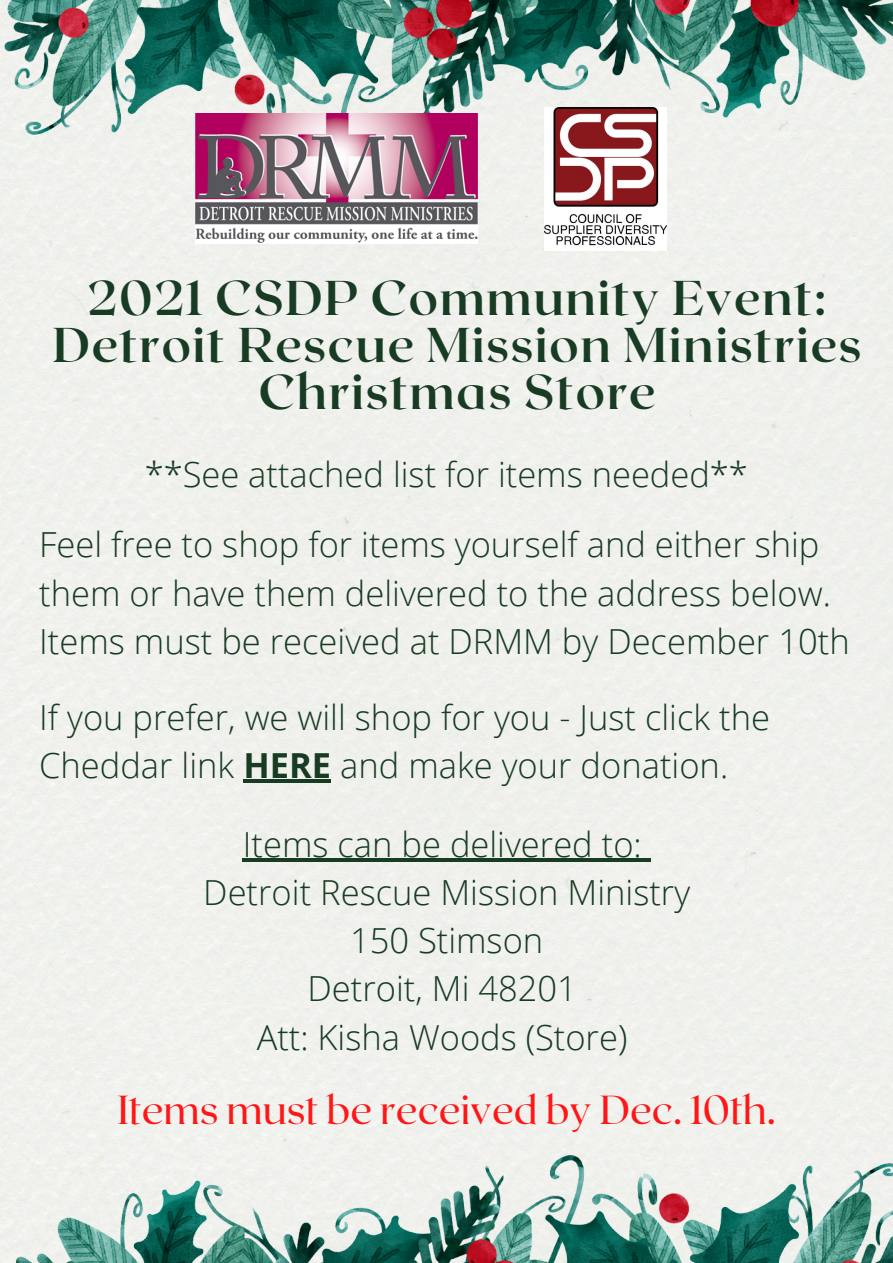
<style>
.page{position:relative;width:893px;height:1263px;background:#fff}
.page>*{position:absolute;margin:0;border:0;box-sizing:border-box;transform-origin:0 0}
.t1{font:700 48.75px/47.2px "Roxborough CF";letter-spacing:.025em;color:#183b23;text-align:center}
.t2{font:40.42px "Roxborough CF";color:#ff1616}
.t3{font:300 34.5px/48.3px "Open Sans";color:#183b23}
.s1{font-weight:700}
</style>
<div class="page">
<div style="left:0;top:167px;width:893px;height:965px;background:#f0f1ec"></div>
<img style="left:0;top:0;width:893px;height:167px">
<hr style="left:243px;top:780px;width:88px;height:3px;background:#183b23">
<hr style="left:243px;top:858px;width:399px;height:4px;background:#183b23">
<svg style="left:642px;top:858px;width:9px;height:4px"></svg>
<img style="left:0;top:1132px;width:893px;height:131px">
<img style="left:196px;top:114px;width:282px;height:130px">
<img style="left:544px;top:108px;width:123px;height:142px">
<p class="t1" style="left:87px;top:271px;width:741px">2021 CSDP Community Event:</p>
<p class="t1" style="left:52px;top:319px;width:810px">Detroit Rescue Mission Ministries<br>Christmas Store</p>
<p class="t3" style="left:145px;top:450px;width:604px">**See attached list for items needed**</p>
<p class="t3" style="left:39px;top:520px;width:812px">Feel free to shop for items yourself and either ship them or have them delivered to the address below.<br>Items must be received at DRMM by December 10th</p>
<p class="t3" style="left:39px;top:692px;width:732px">If you prefer, we will shop for you - Just click the<br>Cheddar link <span class="s1">HERE</span> and make your donation.</p>
<p class="t3" style="left:243px;top:819px;width:400px">Items can be delivered to:</p>
<p class="t3" style="left:203px;top:867px;width:488px">Detroit Rescue Mission Ministry</p>
<p class="t3" style="left:350px;top:915px;width:195px">150 Stimson</p>
<p class="t3" style="left:308px;top:964px;width:271px">Detroit, Mi 48201</p>
<p class="t3" style="left:257px;top:1012px;width:372px">Att: Kisha Woods (Store)</p>
<p class="t2" style="left:117px;top:1083px;width:660px">Items must be received by Dec. 10th.</p>
</div>
